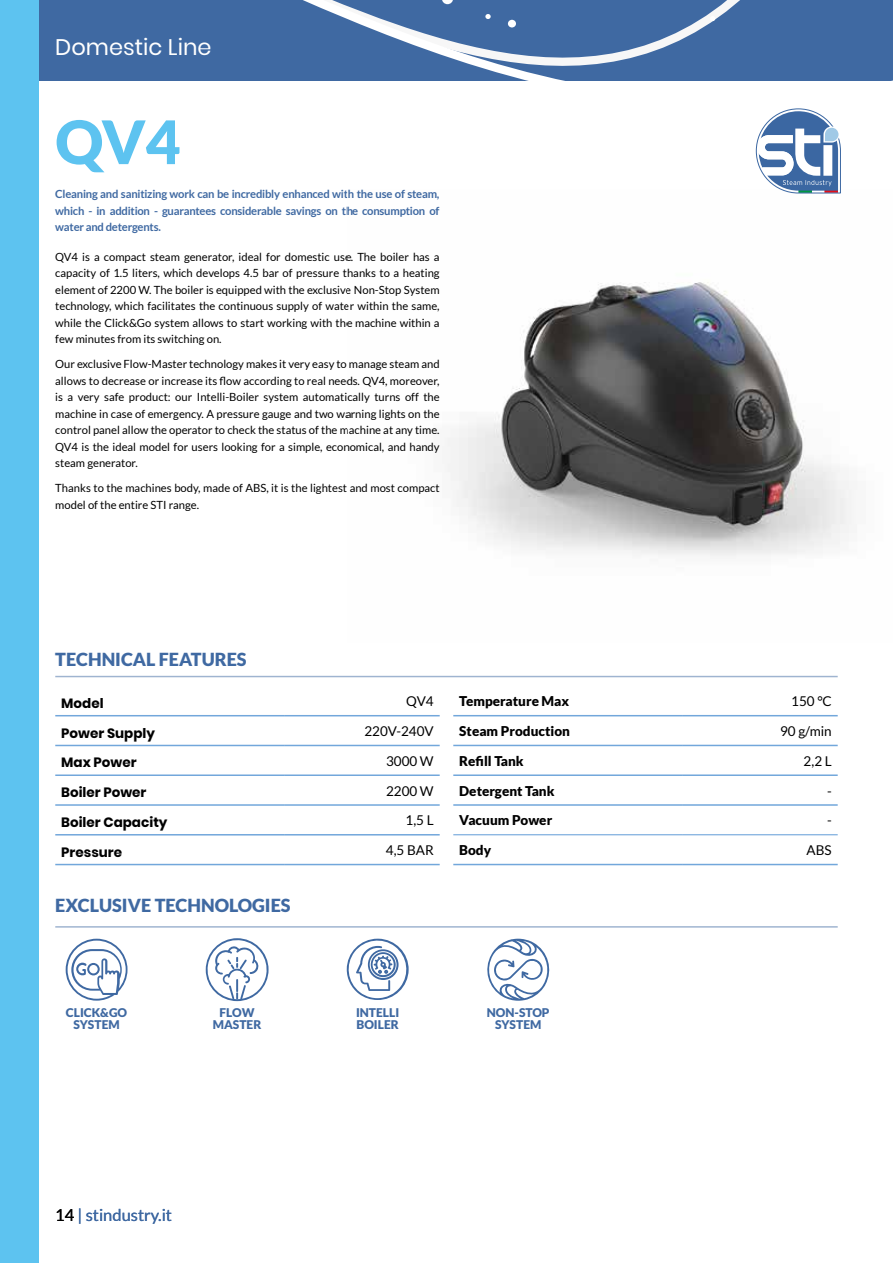
<style>
.page{position:relative;width:893px;height:1263px;background:#fff}
.page>*{position:absolute;margin:0;border:0;box-sizing:border-box;transform-origin:0 0}
.t1{font:900 60px "Lato";color:#5dc3f0}
.t2{font:22.5px "Poppins";color:#fff}
.t3{font:900 18px "Lato";color:#3f69a2}
.t4{font:16.5px "Lato";color:#3f69a2}
.t5{font:900 13.5px "Lato";color:#000}
.t6{font:700 13.5px "Poppins";color:#000}
.t7{font:13.5px "Lato";color:#000}
.t8{font:900 12px/12px "Lato";color:#3f69a2;text-align:center}
.t9{font:11.25px/16.5px "Lato";color:#000;text-align:justify}
.t10{font:700 11.25px/16.5px "Lato";letter-spacing:-.02em;color:#3f69a2;text-align:justify}
.s1{color:#000}
</style>
<div class="page">
<svg style="left:38px;top:0;width:855px;height:81px;background:#4d74a8"></svg>
<svg style="left:442px;top:0;width:11px;height:4px"></svg>
<svg style="left:485px;top:14px;width:6px;height:5px"></svg>
<div style="left:508px;top:20px;width:8px;height:7px;background:#fff;border-radius:50%"></div>
<svg style="left:710px;top:16px;width:5px;height:5px"></svg>
<div style="left:0;top:0;width:38px;height:1263px;background:#5dc3f0"></div>
<svg style="left:55px;top:716px;width:385px;height:148px"></svg>
<hr style="left:55px;top:715px;width:230px;height:1px;background:#72a7db">
<hr style="left:285px;top:715px;width:155px;height:1px;background:#72a7db">
<hr style="left:55px;top:745px;width:230px;height:1px;background:#72a7db">
<hr style="left:285px;top:745px;width:155px;height:1px;background:#72a7db">
<hr style="left:55px;top:774px;width:230px;height:2px;background:#72a7db">
<hr style="left:285px;top:774px;width:155px;height:2px;background:#72a7db">
<hr style="left:55px;top:804px;width:230px;height:2px;background:#72a7db">
<hr style="left:285px;top:804px;width:155px;height:2px;background:#72a7db">
<hr style="left:55px;top:834px;width:230px;height:1px;background:#72a7db">
<hr style="left:285px;top:834px;width:155px;height:1px;background:#72a7db">
<hr style="left:55px;top:864px;width:230px;height:1px;background:#72a7db">
<hr style="left:285px;top:864px;width:155px;height:1px;background:#72a7db">
<svg style="left:453px;top:716px;width:385px;height:148px"></svg>
<hr style="left:453px;top:715px;width:230px;height:1px;background:#72a7db">
<hr style="left:683px;top:715px;width:155px;height:1px;background:#72a7db">
<hr style="left:453px;top:745px;width:230px;height:1px;background:#72a7db">
<hr style="left:683px;top:745px;width:155px;height:1px;background:#72a7db">
<hr style="left:453px;top:774px;width:230px;height:2px;background:#72a7db">
<hr style="left:683px;top:774px;width:155px;height:2px;background:#72a7db">
<hr style="left:453px;top:804px;width:230px;height:2px;background:#72a7db">
<hr style="left:683px;top:804px;width:155px;height:2px;background:#72a7db">
<hr style="left:453px;top:864px;width:230px;height:1px;background:#72a7db">
<hr style="left:683px;top:864px;width:155px;height:1px;background:#72a7db">
<hr style="left:453px;top:834px;width:230px;height:1px;background:#72a7db">
<hr style="left:683px;top:834px;width:155px;height:1px;background:#72a7db">
<img style="left:447px;top:282px;width:405px;height:275px">
<svg style="left:756px;top:108px;width:85px;height:86px"></svg>
<hr style="left:55px;top:926px;width:783px;height:2px;background:#3f69a2">
<hr style="left:55px;top:676px;width:783px;height:1px;background:#3f69a2">
<svg style="left:487px;top:939px;width:63px;height:62px"></svg>
<svg style="left:66px;top:939px;width:62px;height:62px"></svg>
<svg style="left:346px;top:938px;width:63px;height:62px"></svg>
<svg style="left:205px;top:938px;width:64px;height:63px"></svg>
<h2 class="t2" style="left:55px;top:34px;width:158px">Domestic Line</h2>
<h1 class="t1" style="left:55px;top:107px;width:127px">QV4</h1>
<p class="t10" style="left:55px;top:186px;width:386px">Cleaning and sanitizing work can be incredibly enhanced with the use of steam, which - in addition - guarantees considerable savings on the consumption of water and detergents.</p>
<p class="t9" style="left:55px;top:248px;width:386px">QV4 is a compact steam generator, ideal for domestic use. The boiler has a capacity of 1.5 liters, which develops 4.5 bar of pressure thanks to a heating element of 2200 W. The boiler is equipped with the exclusive Non-Stop System technology, which facilitates the continuous supply of water within the same, while the Click&amp;Go system allows to start working with the machine within a few minutes from its switching on.</p>
<p class="t9" style="left:55px;top:356px;width:386px">Our exclusive Flow-Master technology makes it very easy to manage steam and allows to decrease or increase its flow according to real needs. QV4, moreover, is a very safe product: our Intelli-Boiler system automatically turns off the machine in case of emergency. A pressure gauge and two warning lights on the control panel allow the operator to check the status of the machine at any time.<br>QV4 is the ideal model for users looking for a simple, economical, and handy steam generator.</p>
<p class="t9" style="left:55px;top:480px;width:386px">Thanks to the machines body, made of ABS, it is the lightest and most compact model of the entire STI range.</p>
<h3 class="t3" style="left:55px;top:649px;width:193px">TECHNICAL FEATURES</h3>
<p class="t6" style="left:61px;top:695px;width:44px">Model</p>
<p class="t7" style="left:406px;top:694px;width:29px">QV4</p>
<p class="t6" style="left:61px;top:725px;width:95px">Power Supply</p>
<p class="t7" style="left:364px;top:724px;width:71px">220V-240V</p>
<p class="t6" style="left:61px;top:755px;width:77px">Max Power</p>
<p class="t7" style="left:386px;top:753px;width:49px">3000 W</p>
<p class="t6" style="left:61px;top:785px;width:87px">Boiler Power</p>
<p class="t7" style="left:386px;top:783px;width:49px">2200 W</p>
<p class="t6" style="left:61px;top:814px;width:108px">Boiler Capacity</p>
<p class="t7" style="left:406px;top:813px;width:30px">1,5 L</p>
<p class="t6" style="left:61px;top:844px;width:62px">Pressure</p>
<p class="t7" style="left:386px;top:843px;width:49px">4,5 BAR</p>
<h3 class="t3" style="left:55px;top:895px;width:237px">EXCLUSIVE TECHNOLOGIES</h3>
<p class="t5" style="left:459px;top:693px;width:112px">Temperature Max</p>
<p class="t7" style="left:791px;top:694px;width:42px">150 °C</p>
<p class="t5" style="left:459px;top:723px;width:112px">Steam Production</p>
<p class="t7" style="left:780px;top:724px;width:53px">90 g/min</p>
<p class="t5" style="left:459px;top:753px;width:66px">Refill Tank</p>
<p class="t7" style="left:804px;top:753px;width:30px">2,2 L</p>
<p class="t5" style="left:459px;top:783px;width:97px">Detergent Tank</p>
<p class="t7" style="left:827px;top:783px;width:6px">-</p>
<p class="t5" style="left:459px;top:812px;width:94px">Vacuum Power</p>
<p class="t7" style="left:827px;top:813px;width:6px">-</p>
<p class="t5" style="left:459px;top:842px;width:33px">Body</p>
<p class="t7" style="left:807px;top:843px;width:27px">ABS</p>
<p class="t8" style="left:66px;top:1007px;width:63px">CLICK&amp;GO<br>SYSTEM</p>
<p class="t8" style="left:356px;top:1007px;width:45px;text-align:left">INTELLI<br>BOILER</p>
<p class="t8" style="left:213px;top:1007px;width:50px">FLOW<br>MASTER</p>
<p class="t8" style="left:487px;top:1007px;width:64px">NON-STOP<br>SYSTEM</p>
<h3 class="t4" style="left:55px;top:1205px;width:118px"><span class="s1">14</span> | stindustry.it</h3>
</div>
